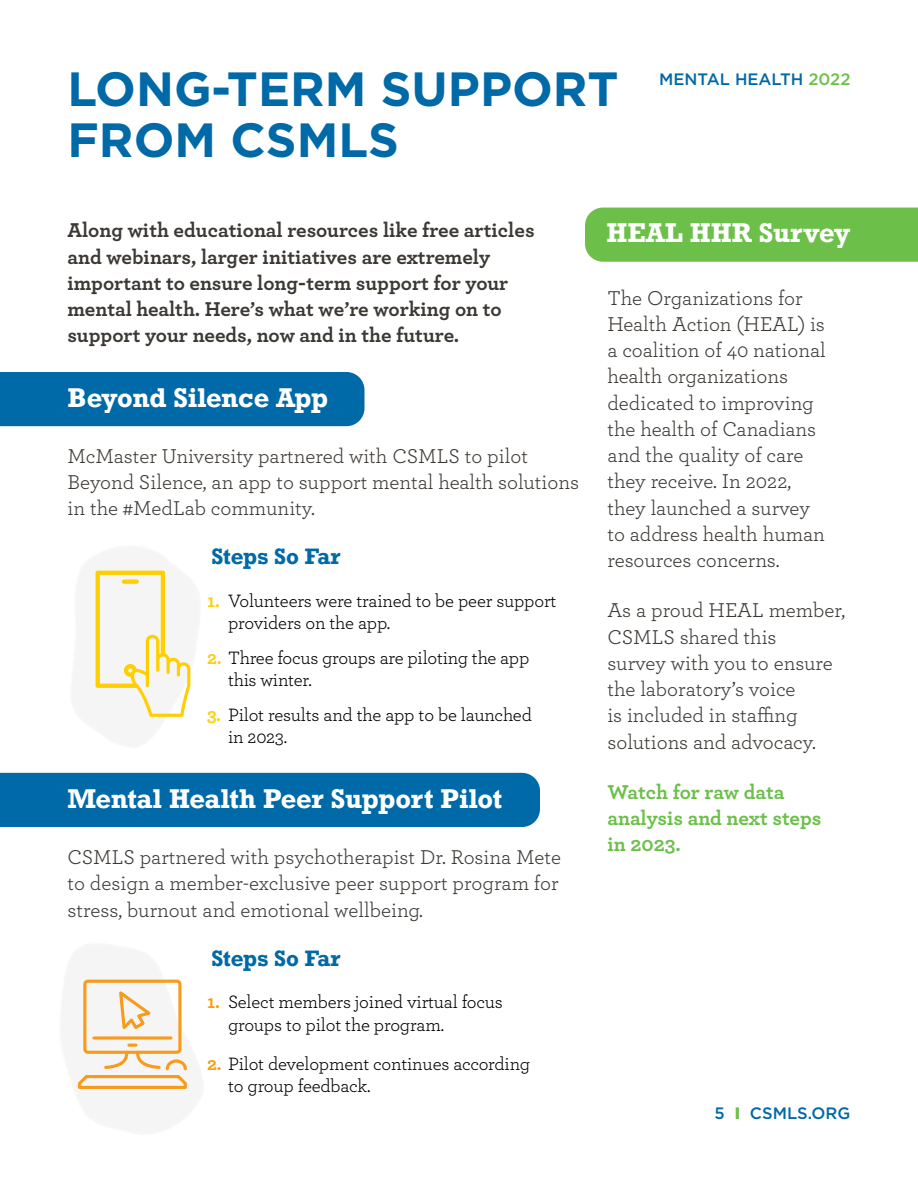
<style>
.page{position:relative;width:918px;height:1188px;background:#fff}
.page>*{position:absolute;margin:0;border:0;box-sizing:border-box;transform-origin:0 0}
.Headline{font:700 48px/51px "Gotham";color:#0069a7}
.t1{font:700 25.5px "Rockwell";letter-spacing:-.015em;color:#fff}
.Body{font:21px/26.2px "Archer";color:#3c3935}
.Body-2{font:700 21px/26.2px "Archer";color:#3c3935}
.Body-3{font:700 21px/26.2px "Archer";letter-spacing:-.005em;color:#6cc04a}
.t2{font:700 21px "Rockwell";letter-spacing:-.01em;color:#0069a7}
.t3{font:18.75px/22.5px "Archer";letter-spacing:-.01em;color:#000}
.t4{font:500 16.5px "Gotham";color:#0069a7}
.s1{color:#6cc04a}
.s2{font-weight:700;color:#ffcf01}
.s3{font-weight:700;color:#ff9b01}
.s4{font-weight:900;color:#6cc04a}
</style>
<div class="page">
<img style="left:95px;top:570px;width:96px;height:117px">
<svg style="left:96px;top:571px;width:94px;height:146px"></svg>
<div style="left:122px;top:579px;width:17px;height:5px;background:#ffcf01;border-radius:2px"></div>
<svg style="left:78px;top:980px;width:109px;height:109px"></svg>
<div style="left:0;top:372px;width:364px;height:54px;background:#0069a7"></div>
<div style="left:585px;top:208px;width:333px;height:54px;background:#6cc04a"></div>
<div style="left:0;top:773px;width:540px;height:54px;background:#0069a7"></div>
<p class="Headline" style="left:68px;top:63px;width:553px">LONG-TERM SUPPORT<br>FROM CSMLS</p>
<p class="t4" style="left:659px;top:69px;width:193px">MENTAL HEALTH <span class="s1">2022</span></p>
<p class="Body-2" style="left:68px;top:216px;width:469px">Along with educational resources like free articles and webinars, larger initiatives are extremely important to ensure long-term support for your mental health. Here’s what we’re working on to support your needs, now and in the future.</p>
<h2 class="t1" style="left:68px;top:381px;width:262px">Beyond Silence App</h2>
<p class="Body" style="left:68px;top:442px;width:513px">McMaster University partnered with CSMLS to pilot<br>Beyond Silence, an app to support mental health solutions in the #MedLab community.</p>
<h3 class="t2" style="left:212px;top:543px;width:131px">Steps So Far</h3>
<p class="t3" style="left:228px;top:588px;width:330px;text-indent:-21px"><span class="s2">1.</span> Volunteers were trained to be peer support providers on the app.</p>
<p class="t3" style="left:228px;top:645px;width:303px;text-indent:-21px"><span class="s2">2.</span> Three focus groups are piloting the app this winter.</p>
<p class="t3" style="left:228px;top:702px;width:305px;text-indent:-21px"><span class="s2">3.</span> Pilot results and the app to be launched in 2023.</p>
<h2 class="t1" style="left:68px;top:782px;width:436px">Mental Health Peer Support Pilot</h2>
<p class="Body" style="left:68px;top:843px;width:495px">CSMLS partnered with psychotherapist Dr. Rosina Mete to design a member-exclusive peer support program for stress, burnout and emotional wellbeing.</p>
<h3 class="t2" style="left:212px;top:945px;width:131px">Steps So Far</h3>
<p class="t3" style="left:228px;top:990px;width:276px;text-indent:-21px"><span class="s3">1.</span> Select members joined virtual focus groups to pilot the program.</p>
<p class="t3" style="left:228px;top:1051px;width:304px;text-indent:-21px"><span class="s3">2.</span> Pilot development continues according to group feedback.</p>
<h2 class="t1" style="left:606px;top:217px;width:246px">HEAL HHR Survey</h2>
<p class="Body" style="left:608px;top:284px;width:220px">The Organizations for<br>Health Action (HEAL) is a coalition of 40 national health organizations dedicated to improving the health of Canadians and the quality of care they receive. In 2022, they launched a survey to address health human resources concerns.</p>
<p class="Body" style="left:608px;top:596px;width:239px">As a proud HEAL member,<br>CSMLS shared this<br>survey with you to ensure the laboratory’s voice<br>is included in staffing solutions and advocacy.</p>
<p class="Body-3" style="left:608px;top:777px;width:215px">Watch for raw data analysis and next steps in 2023.</p>
<p class="t4" style="left:715px;top:1102px;width:137px">5 <span class="s4">I</span> CSMLS.ORG</p>
</div>
